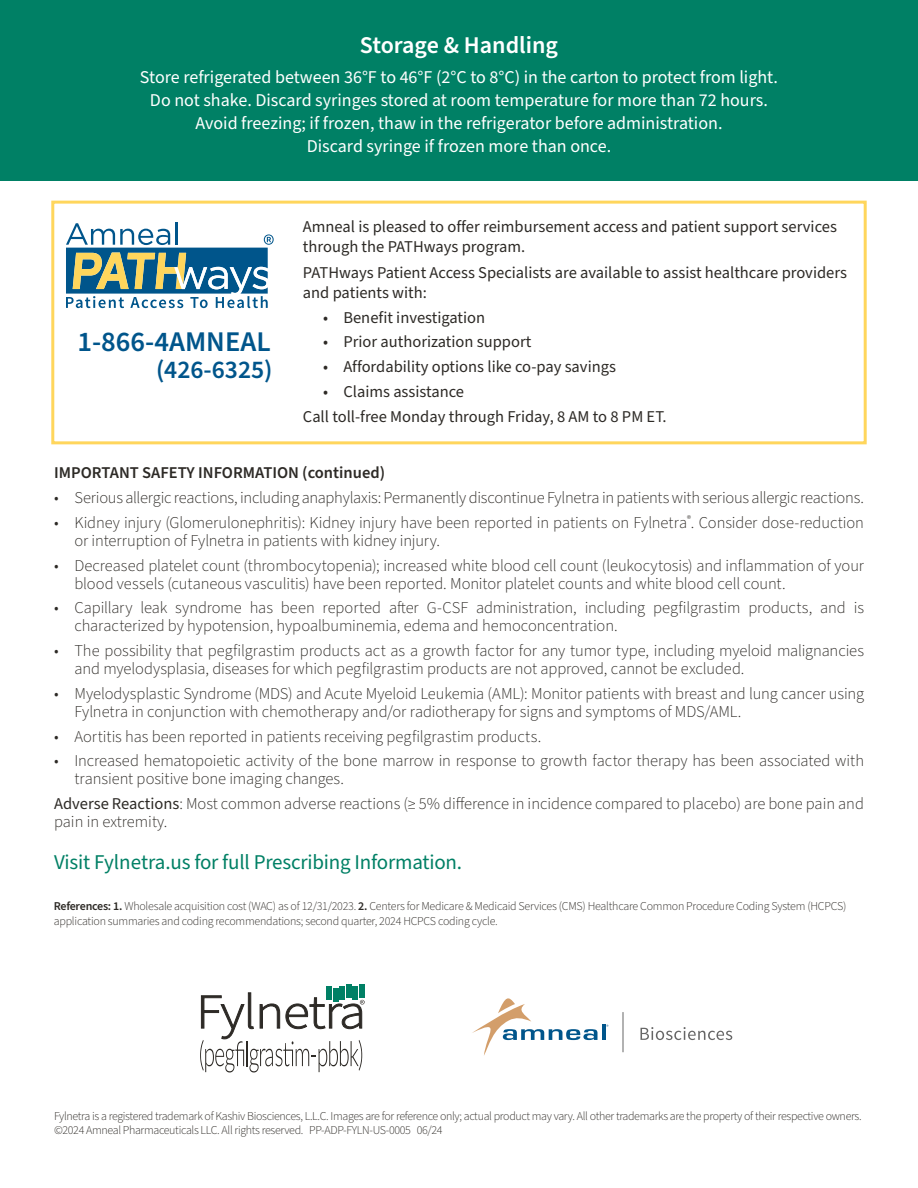
<style>
.page{position:relative;width:918px;height:1188px;background:#fff}
.page>*{position:absolute;margin:0;border:0;box-sizing:border-box;transform-origin:0 0}
.t1{font:600 28.5px "Source Sans Pro";color:#00558b}
.t2{font:600 25.5px "Source Sans Pro";color:#00558b}
.t3{font:600 24px "Source Sans Pro";color:#fff}
.t4{font:21px "Source Sans Pro";letter-spacing:-.01em;color:#008065}
.t5{font:18px/23.1px "Source Sans Pro";color:#fff;text-align:center}
.t6{font:300 16.5px/18px "Source Sans Pro";letter-spacing:-.005em;color:#2d2a26}
.t7{font:16.5px/19.8px "Source Sans Pro";color:#2d2a26}
.t8{font:600 16.5px "Source Sans Pro";color:#2d2a26}
.t9{font:300 12px/14.4px "Source Sans Pro";letter-spacing:-.03em;color:#2d2a26}
.s1{font-weight:400}
.s2{font-weight:600}
</style>
<div class="page">
<div style="left:51px;top:201px;width:816px;height:243px;border:3px solid #ffd65c"></div>
<div style="left:327px;top:986px;width:5px;height:14px;background:#008065"></div>
<div style="left:333px;top:988px;width:5px;height:14px;background:#008065"></div>
<div style="left:340px;top:986px;width:5px;height:14px;background:#008065"></div>
<div style="left:346px;top:984px;width:5px;height:14px;background:#008065"></div>
<div style="left:353px;top:986px;width:5px;height:14px;background:#008065"></div>
<div style="left:359px;top:984px;width:6px;height:14px;background:#008065"></div>
<svg style="left:200px;top:992px;width:165px;height:80px"></svg>
<svg style="left:472px;top:998px;width:125px;height:57px"></svg>
<hr style="left:602px;top:1025px;width:3px;height:15px;background:#00558b">
<svg style="left:641px;top:1027px;width:91px;height:13px"></svg>
<hr style="left:623px;top:1012px;width:1px;height:40px;background:#666">
<hr style="left:175px;top:222px;width:3px;height:23px;background:#00558b">
<svg style="left:66px;top:223px;width:208px;height:85px"></svg>
<div style="left:0;top:0;width:918px;height:180px;background:#008065"></div>
<h3 class="t3" style="left:360px;top:29px;width:200px">Storage &amp; Handling</h3>
<p class="t5" style="left:140px;top:66px;width:640px">Store refrigerated between 36°F to 46°F (2°C to 8°C) in the carton to protect from light.<br>Do not shake. Discard syringes stored at room temperature for more than 72 hours.<br>Avoid freezing; if frozen, thaw in the refrigerator before administration.<br>Discard syringe if frozen more than once.</p>
<h1 class="t1" style="left:77px;top:322px;width:195px">1-866-4AMNEAL</h1>
<h2 class="t2" style="left:156px;top:352px;width:118px">(426-6325)</h2>
<p class="t7" style="left:303px;top:217px;width:536px">Amneal is pleased to offer reimbursement access and patient support services through the PATHways program.</p>
<p class="t7" style="left:303px;top:263px;width:546px">PATHways Patient Access Specialists are available to assist healthcare providers and patients with:</p>
<p class="t7" style="left:323px;top:308px;width:164px">• Benefit investigation</p>
<p class="t7" style="left:323px;top:333px;width:210px">• Prior authorization support</p>
<p class="t7" style="left:323px;top:357px;width:294px">• Affordability options like co-pay savings</p>
<p class="t7" style="left:303px;top:380px;width:365px;line-height:24.8px;text-indent:20px">• Claims assistance<br>Call toll-free Monday through Friday, 8 AM to 8 PM ET.</p>
<p class="t8" style="left:54px;top:462px;width:332px">IMPORTANT SAFETY INFORMATION (continued)</p>
<p class="t6" style="left:54px;top:489px;width:811px">• Serious allergic reactions, including anaphylaxis: Permanently discontinue Fylnetra in patients with serious allergic reactions.</p>
<p class="t6" style="left:74px;top:514px;width:791px;text-indent:-20px">• Kidney injury (Glomerulonephritis): Kidney injury have been reported in patients on Fylnetra<sup>®</sup>. Consider dose-reduction or interruption of Fylnetra in patients with kidney injury.</p>
<p class="t6" style="left:74px;top:557px;width:791px;text-indent:-20px">• Decreased platelet count (thrombocytopenia); increased white blood cell count (leukocytosis) and inflammation of your blood vessels (cutaneous vasculitis) have been reported. Monitor platelet counts and white blood cell count.</p>
<p class="t6" style="left:74px;top:599px;width:791px;text-indent:-20px">• Capillary leak syndrome has been reported after G-CSF administration, including pegfilgrastim products, and is characterized by hypotension, hypoalbuminemia, edema and hemoconcentration.</p>
<p class="t6" style="left:74px;top:642px;width:791px;text-indent:-20px">• The possibility that pegfilgrastim products act as a growth factor for any tumor type, including myeloid malignancies and myelodysplasia, diseases for which pegfilgrastim products are not approved, cannot be excluded.</p>
<p class="t6" style="left:74px;top:685px;width:791px;text-indent:-20px">• Myelodysplastic Syndrome (MDS) and Acute Myeloid Leukemia (AML): Monitor patients with breast and lung cancer using<br>Fylnetra in conjunction with chemotherapy and/or radiotherapy for signs and symptoms of MDS/AML.</p>
<p class="t6" style="left:54px;top:728px;width:489px">• Aortitis has been reported in patients receiving pegfilgrastim products.</p>
<p class="t6" style="left:74px;top:752px;width:791px;text-indent:-20px">• Increased hematopoietic activity of the bone marrow in response to growth factor therapy has been associated with transient positive bone imaging changes.</p>
<p class="t6" style="left:54px;top:795px;width:811px"><span class="s1">Adverse Reactions</span>: Most common adverse reactions (≥ 5% difference in incidence compared to placebo) are bone pain and pain in extremity.</p>
<p class="t4" style="left:54px;top:848px;width:410px">Visit Fylnetra.us for full Prescribing Information.</p>
<p class="t9" style="left:54px;top:899px;width:794px;line-height:15px"><span class="s2">References: 1.</span> Wholesale acquisition cost (WAC) as of 12/31/2023. <span class="s2">2.</span> Centers for Medicare &amp; Medicaid Services (CMS) Healthcare Common Procedure Coding System (HCPCS) application summaries and coding recommendations; second quarter, 2024 HCPCS coding cycle.</p>
<p class="t9" style="left:54px;top:1109px;width:809px">Fylnetra is a registered trademark of Kashiv Biosciences, L.L.C. Images are for reference only; actual product may vary. All other trademarks are the property of their respective owners. ©2024 Amneal Pharmaceuticals LLC. All rights reserved. PP-ADP-FYLN-US-0005 06/24</p>
</div>
